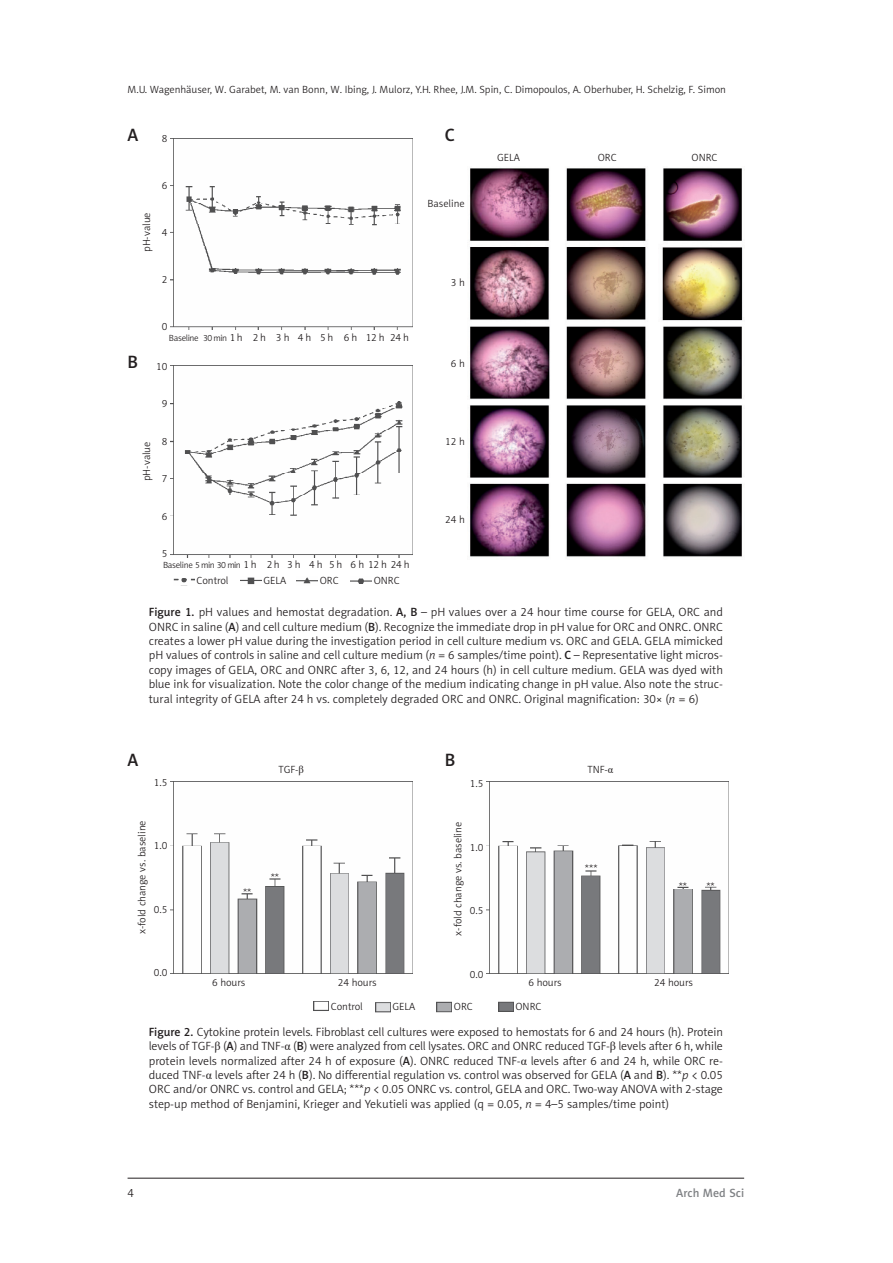
<style>
.page{position:relative;width:893px;height:1263px;background:#fff}
.page>*{position:absolute;margin:0;border:0;box-sizing:border-box;transform-origin:0 0}
.t1{font:18px "Naomi Sans EFN Medium";color:#231f20}
.t2{font:12px/14.4px "Naomi Sans EFN Light";color:#231f20;text-align:justify}
.t3{font:12px "Naomi Sans EFN Medium";color:#808285}
.t4{font:10.5px "Naomi Sans EFN Light";color:#231f20}
.s1{font-size:9px}
.s2{font-family:"Naomi Sans EFN Medium"}
.s3{font-style:italic}
.s4{font-family:"Times New Roman"}
</style>
<div class="page">
<hr style="left:128px;top:1178px;width:616px;height:1px;background:#231f20">
<img style="left:470px;top:168px;width:273px;height:389px">
<img style="left:170px;top:138px;width:243px;height:192px">
<img style="left:170px;top:366px;width:242px;height:191px">
<img style="left:170px;top:782px;width:243px;height:191px">
<img style="left:314px;top:1002px;width:15px;height:9px">
<img style="left:486px;top:782px;width:243px;height:191px">
<img style="left:375px;top:1002px;width:15px;height:11px">
<img style="left:437px;top:1002px;width:15px;height:11px">
<img style="left:498px;top:1002px;width:15px;height:10px">
<img style="left:173px;top:579px;width:21px;height:4px">
<img style="left:240px;top:577px;width:21px;height:8px">
<img style="left:297px;top:577px;width:21px;height:7px">
<img style="left:351px;top:578px;width:21px;height:5px">
<p class="t4" style="left:128px;top:83px;width:600px">M.U. Wagenhäuser, W. Garabet, M. van Bonn, W. Ibing, J. Mulorz, Y.H. Rhee, J.M. Spin, C. Dimopoulos, A. Oberhuber, H. Schelzig, F. Simon</p>
<h1 class="t1" style="left:128px;top:124px;width:12px">A</h1>
<p class="t4" style="left:141px;top:252px;width:41px;rotate:-90deg">pH-value</p>
<p class="t4" style="left:162px;top:133px;width:7px">8</p>
<p class="t4" style="left:162px;top:180px;width:7px">6</p>
<p class="t4" style="left:162px;top:227px;width:7px">4</p>
<p class="t4" style="left:162px;top:273px;width:7px">2</p>
<p class="t4" style="left:162px;top:320px;width:7px">0</p>
<p class="t4" style="left:169px;top:331px;width:242px"><span class="s1">Baseline 30 min</span> 1 h 2 h 3 h 4 h 5 h 6 h 12 h 24 h</p>
<h1 class="t1" style="left:128px;top:351px;width:12px">B</h1>
<p class="t4" style="left:156px;top:360px;width:13px">10</p>
<p class="t4" style="left:162px;top:398px;width:7px">9</p>
<p class="t4" style="left:162px;top:435px;width:7px">8</p>
<p class="t4" style="left:162px;top:472px;width:7px">7</p>
<p class="t4" style="left:162px;top:510px;width:7px">6</p>
<p class="t4" style="left:162px;top:547px;width:7px">5</p>
<p class="t4" style="left:141px;top:481px;width:41px;rotate:-90deg">pH-value</p>
<p class="t4" style="left:163px;top:558px;width:248px"><span class="s1">Baseline 5 min 30 min</span> 1 h 2 h 3 h 4 h 5 h 6 h 12 h 24 h</p>
<p class="t4" style="left:196px;top:574px;width:34px">Control</p>
<p class="t4" style="left:263px;top:574px;width:24px">GELA</p>
<p class="t4" style="left:320px;top:574px;width:20px">ORC</p>
<p class="t4" style="left:374px;top:574px;width:27px">ONRC</p>
<h1 class="t1" style="left:445px;top:124px;width:12px">C</h1>
<p class="t4" style="left:428px;top:198px;width:39px">Baseline</p>
<p class="t4" style="left:451px;top:276px;width:16px">3 h</p>
<p class="t4" style="left:451px;top:358px;width:16px">6 h</p>
<p class="t4" style="left:445px;top:436px;width:21px">12 h</p>
<p class="t4" style="left:445px;top:514px;width:21px">24 h</p>
<p class="t4" style="left:497px;top:151px;width:24px">GELA</p>
<p class="t4" style="left:598px;top:151px;width:20px">ORC</p>
<p class="t4" style="left:692px;top:151px;width:27px">ONRC</p>
<p class="t2" style="left:149px;top:605px;width:576px"><span class="s2">Figure 1.</span> pH values and hemostat degradation. <span class="s2">A, B</span> – pH values over a 24 hour time course for GELA, ORC and ONRC in saline (<span class="s2">A</span>) and cell culture medium (<span class="s2">B</span>). Recognize the immediate drop in pH value for ORC and ONRC. ONRC creates a lower pH value during the investigation period in cell culture medium vs. ORC and GELA. GELA mimicked pH values of controls in saline and cell culture medium (<span class="s3">n</span> = 6 samples/time point). <span class="s2">C</span> – Representative light micros&shy;copy images of GELA, ORC and ONRC after 3, 6, 12, and 24 hours (h) in cell culture medium. GELA was dyed with blue ink for visualization. Note the color change of the medium indicating change in pH value. Also note the struc&shy;tural integrity of GELA after 24 h vs. completely degraded ORC and ONRC. Original magnification: 30× (<span class="s3">n</span> = 6)</p>
<h1 class="t1" style="left:128px;top:749px;width:12px">A</h1>
<h1 class="t1" style="left:445px;top:749px;width:12px">B</h1>
<p class="t4" style="left:154px;top:776px;width:15px">1.5</p>
<p class="t4" style="left:278px;top:763px;width:27px">TGF-<span class="s4">β</span></p>
<p class="t4" style="left:587px;top:763px;width:27px">TNF-<span class="s4">α</span></p>
<p class="t4" style="left:470px;top:778px;width:15px">1.5</p>
<p class="t4" style="left:136px;top:934px;width:115px;rotate:-90deg">x-fold change vs. baseline</p>
<p class="t4" style="left:154px;top:840px;width:15px">1.0</p>
<p class="t4" style="left:154px;top:903px;width:15px">0.5</p>
<p class="t4" style="left:243px;top:886px;width:10px">**</p>
<p class="t4" style="left:271px;top:871px;width:10px">**</p>
<p class="t4" style="left:452px;top:935px;width:115px;rotate:-90deg">x-fold change vs. baseline</p>
<p class="t4" style="left:470px;top:841px;width:15px">1.0</p>
<p class="t4" style="left:470px;top:905px;width:15px">0.5</p>
<p class="t4" style="left:585px;top:863px;width:14px">***</p>
<p class="t4" style="left:679px;top:880px;width:10px">**</p>
<p class="t4" style="left:706px;top:880px;width:10px">**</p>
<p class="t4" style="left:154px;top:967px;width:15px">0.0</p>
<p class="t4" style="left:470px;top:968px;width:15px">0.0</p>
<p class="t4" style="left:212px;top:976px;width:35px">6 hours</p>
<p class="t4" style="left:338px;top:976px;width:41px">24 hours</p>
<p class="t4" style="left:528px;top:976px;width:35px">6 hours</p>
<p class="t4" style="left:654px;top:976px;width:41px">24 hours</p>
<p class="t4" style="left:331px;top:1001px;width:34px">Control</p>
<p class="t4" style="left:392px;top:1001px;width:24px">GELA</p>
<p class="t4" style="left:454px;top:1001px;width:20px">ORC</p>
<p class="t4" style="left:515px;top:1001px;width:27px">ONRC</p>
<p class="t2" style="left:149px;top:1024px;width:576px"><span class="s2">Figure 2.</span> Cytokine protein levels. Fibroblast cell cultures were exposed to hemostats for 6 and 24 hours (h). Protein levels of TGF-<span class="s4">β</span> (<span class="s2">A</span>) and TNF-<span class="s4">α</span> (<span class="s2">B</span>) were analyzed from cell lysates. ORC and ONRC reduced TGF-<span class="s4">β</span> levels after 6 h, while protein levels normalized after 24 h of exposure (<span class="s2">A</span>). ONRC reduced TNF-<span class="s4">α</span> levels after 6 and 24 h, while ORC re&shy;duced TNF-<span class="s4">α</span> levels after 24 h (<span class="s2">B</span>). No differential regulation vs. control was observed for GELA (<span class="s2">A</span> and <span class="s2">B</span>). **<span class="s3">p</span> &lt; 0.05<br>ORC and/or ONRC vs. control and GELA; ***<span class="s3">p</span> &lt; 0.05 ONRC vs. control, GELA and ORC. Two-way ANOVA with 2-stage step-up method of Benjamini, Krieger and Yekutieli was applied (q = 0.05, <span class="s3">n</span> = 4–5 samples/time point)</p>
<p class="t2" style="left:128px;top:1186px;width:8px">4</p>
<p class="t3" style="left:676px;top:1186px;width:69px">Arch Med Sci</p>
</div>
